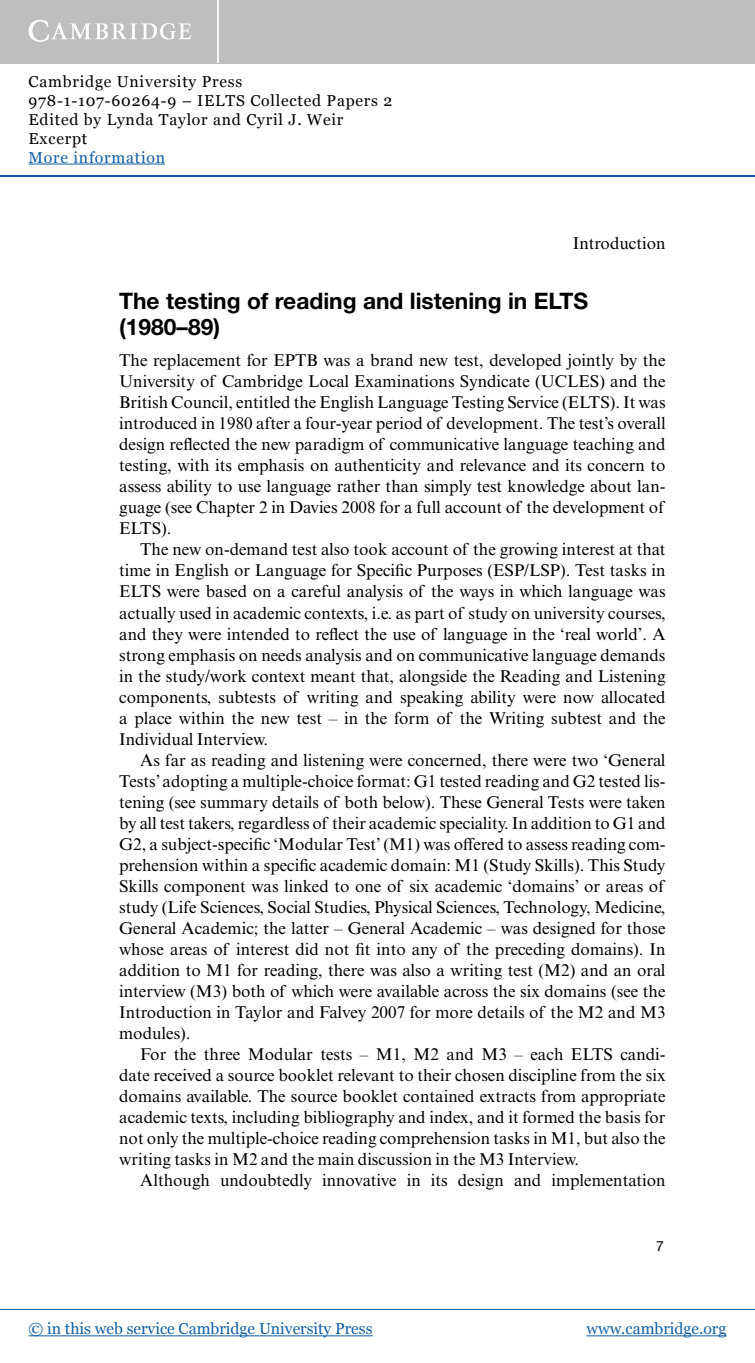
<style>
.page{position:relative;width:755px;height:1363px;background:#fff}
.page>*{position:absolute;margin:0;border:0;box-sizing:border-box;transform-origin:0 0}
.t1{font:700 22.75px/25.9px "Helvetica Neue LT Std";color:#000}
.t2{font:17.15px/21px "Times NRMT Pro";color:#000;text-align:justify}
.t3{font:15.75px/18.7px "Georgia";letter-spacing:.05em;color:#000}
.t4{font:15.75px "Georgia";color:#115fa4}
.t5{font:15.75px "Georgia";letter-spacing:.05em;color:#115fa4}
.t6{font:14px "Helvetica Neue LT Std";color:#000}
</style>
<div class="page">
<div style="left:0;top:0;width:754px;height:63px;background:#bcbec0"></div>
<hr style="left:217px;top:0;width:2px;height:63px;background:#fff">
<svg style="left:29px;top:20px;width:162px;height:22px"></svg>
<hr style="left:29px;top:164px;width:136px;height:1px;background:#115fa4">
<hr style="left:0;top:175px;width:754px;height:2px;background:#115fa4">
<hr style="left:0;top:1308px;width:754px;height:1px;background:#115fa4">
<hr style="left:29px;top:1335px;width:343px;height:1px;background:#115fa4">
<hr style="left:586px;top:1335px;width:139px;height:1px;background:#115fa4">
<p class="t3" style="left:29px;top:73px;width:365px">Cambridge University Press<br>978-1-107-60264-9 – IELTS Collected Papers 2<br>Edited by Lynda Taylor and Cyril J. Weir<br>Excerpt</p>
<p class="t5" style="left:29px;top:148px;width:138px">More information</p>
<p class="t2" style="left:572px;top:233px;width:94px">Introduction</p>
<h1 class="t1" style="left:119px;top:287px;width:470px">The testing of reading and listening in ELTS (1980–89)</h1>
<p class="t2" style="left:119px;top:351px;width:547px">The replacement for EPTB was a brand new test, developed jointly by the University of Cambridge Local Examinations Syndicate (UCLES) and the British Council, entitled the English Language Testing Service (ELTS). It was introduced in 1980 after a four- year period of development. The test’s overall design reflected the new paradigm of communicative language teaching and testing, with its emphasis on authenticity and relevance and its concern to assess ability to use language rather than simply test knowledge about lan&shy;guage (see Chapter 2 in Davies 2008 for a full account of the development of ELTS).</p>
<p class="t2" style="left:119px;top:540px;width:547px;text-indent:21px">The new on- demand test also took account of the growing interest at that time in English or Language for Specific Purposes (ESP/LSP). Test tasks in ELTS were based on a careful analysis of the ways in which language was actually used in academic contexts, i.e. as part of study on university courses, and they were intended to reflect the use of language in the ‘real world’. A strong emphasis on needs analysis and on communicative language demands in the study/work context meant that, alongside the Reading and Listening components, subtests of writing and speaking ability were now allocated a place within the new test – in the form of the Writing subtest and the Individual Interview.</p>
<p class="t2" style="left:119px;top:750px;width:547px;text-indent:21px">As far as reading and listening were concerned, there were two ‘General Tests’ adopting a multiple-choice format: G1 tested reading and G2 tested lis&shy;tening (see summary details of both below). These General Tests were taken by all test takers, regardless of their academic speciality. In addition to G1 and G2, a subject-specific ‘Modular Test’ (M1) was offered to assess reading com&shy;prehension within a specific academic domain: M1 (Study Skills). This Study Skills component was linked to one of six academic ‘domains’ or areas of study (Life Sciences, Social Studies, Physical Sciences, Technology, Medicine, General Academic; the latter – General Academic – was designed for those whose areas of interest did not fit into any of the preceding domains). In addition to M1 for reading, there was also a writing test (M2) and an oral interview (M3) both of which were available across the six domains (see the Introduction in Taylor and Falvey 2007 for more details of the M2 and M3 modules).</p>
<p class="t2" style="left:119px;top:1044px;width:547px;text-indent:21px">For the three Modular tests – M1, M2 and M3 – each ELTS candi&shy;date received a source booklet relevant to their chosen discipline from the six domains available. The source booklet contained extracts from appropriate academic texts, including bibliography and index, and it formed the basis for not only the multiple-choice reading comprehension tasks in M1, but also the writing tasks in M2 and the main discussion in the M3 Interview.</p>
<p class="t2" style="left:140px;top:1170px;width:526px">Although undoubtedly innovative in its design and implementation</p>
<p class="t6" style="left:655px;top:1237px;width:9px">7</p>
<p class="t4" style="left:29px;top:1319px;width:345px">© in this web service Cambridge University Press</p>
<p class="t4" style="left:586px;top:1319px;width:141px">www.cambridge.org</p>
</div>
